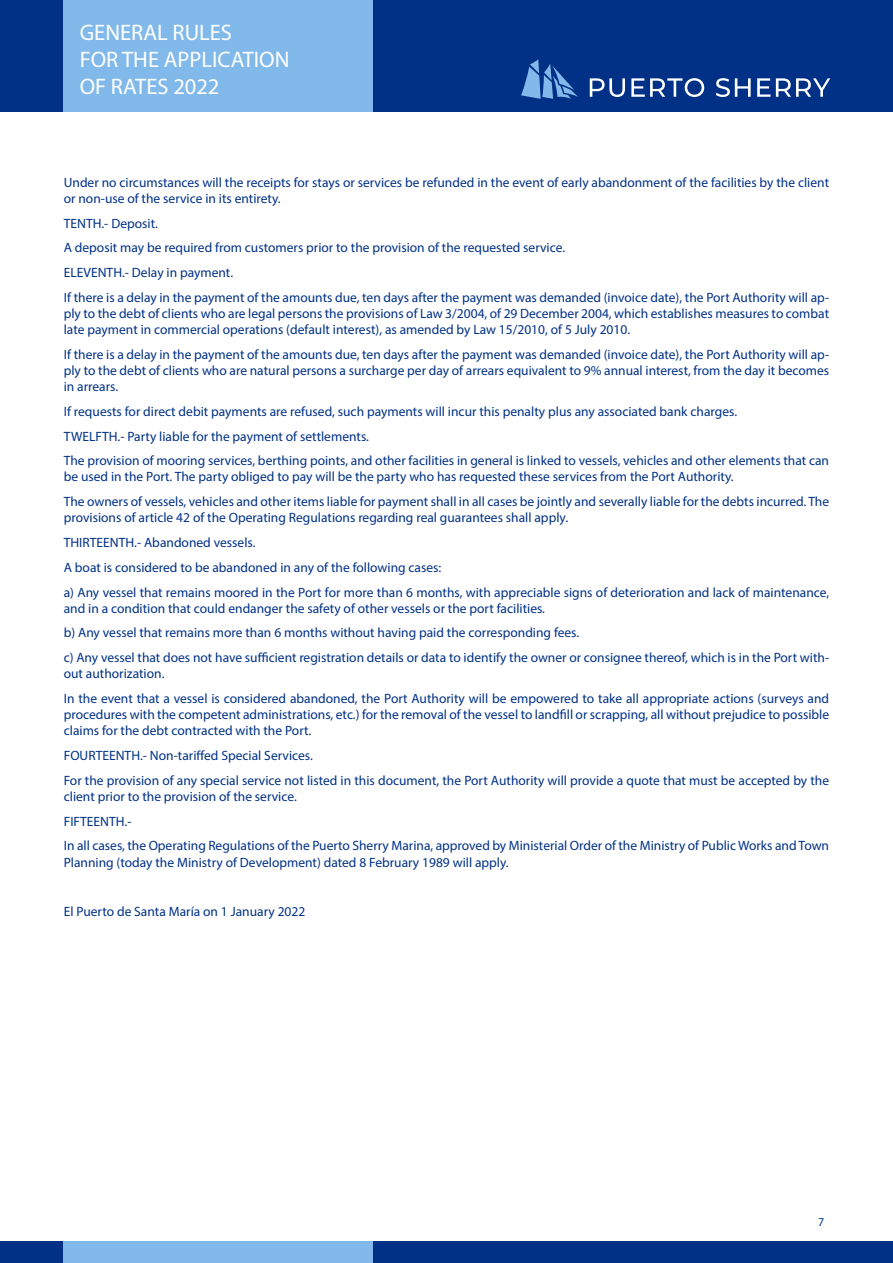
<style>
.page{position:relative;width:893px;height:1263px;background:#fff}
.page>*{position:absolute;margin:0;border:0;box-sizing:border-box;transform-origin:0 0}
.t1{font:22.5px "Myriad Pro";color:#fff}
.t2{font:13.5px/16.2px "Myriad Pro";color:#003186}
.t3{font:12px "Myriad Pro";color:#003186}
</style>
<div class="page">
<div style="left:0;top:1242px;width:893px;height:21px;background:#003186"></div>
<div style="left:1px;top:0;width:892px;height:112px;background:#003186"></div>
<div style="left:64px;top:0;width:309px;height:112px;background:#81b9ea"></div>
<svg style="left:590px;top:78px;width:35px;height:19px"></svg>
<svg style="left:631px;top:78px;width:73px;height:19px"></svg>
<svg style="left:716px;top:78px;width:35px;height:19px"></svg>
<svg style="left:757px;top:78px;width:13px;height:19px"></svg>
<svg style="left:776px;top:78px;width:54px;height:19px"></svg>
<svg style="left:521px;top:59px;width:57px;height:40px"></svg>
<div style="left:64px;top:1242px;width:309px;height:21px;background:#81b9ea"></div>
<p class="t1" style="left:80px;top:18px;width:154px">GENERAL RULES</p>
<p class="t1" style="left:80px;top:45px;width:211px">FOR THE APPLICATION</p>
<p class="t1" style="left:80px;top:72px;width:141px">OF RATES 2022</p>
<p class="t2" style="left:64px;top:174px;width:767px">Under no circumstances will the receipts for stays or services be refunded in the event of early abandonment of the facilities by the client or non-use of the service in its entirety.</p>
<p class="t2" style="left:64px;top:215px;width:96px">TENTH.- Deposit.</p>
<p class="t2" style="left:64px;top:239px;width:503px">A deposit may be required from customers prior to the provision of the requested service.</p>
<p class="t2" style="left:64px;top:264px;width:171px">ELEVENTH.- Delay in payment.</p>
<p class="t2" style="left:64px;top:289px;width:767px;text-align:justify">If there is a delay in the payment of the amounts due, ten days after the payment was demanded (invoice date), the Port Authority will ap&shy;ply to the debt of clients who are legal persons the provisions of Law 3/2004, of 29 December 2004, which establishes measures to combat late payment in commercial operations (default interest), as amended by Law 15/2010, of 5 July 2010.</p>
<p class="t2" style="left:64px;top:346px;width:767px;text-align:justify">If there is a delay in the payment of the amounts due, ten days after the payment was demanded (invoice date), the Port Authority will ap&shy;ply to the debt of clients who are natural persons a surcharge per day of arrears equivalent to 9% annual interest, from the day it becomes in arrears.</p>
<p class="t2" style="left:64px;top:403px;width:675px">If requests for direct debit payments are refused, such payments will incur this penalty plus any associated bank charges.</p>
<p class="t2" style="left:64px;top:428px;width:307px">TWELFTH.- Party liable for the payment of settlements.</p>
<p class="t2" style="left:64px;top:452px;width:767px">The provision of mooring services, berthing points, and other facilities in general is linked to vessels, vehicles and other elements that can be used in the Port. The party obliged to pay will be the party who has requested these services from the Port Authority.</p>
<p class="t2" style="left:64px;top:493px;width:767px">The owners of vessels, vehicles and other items liable for payment shall in all cases be jointly and severally liable for the debts incurred. The provisions of article 42 of the Operating Regulations regarding real guarantees shall apply.</p>
<p class="t2" style="left:64px;top:534px;width:193px">THIRTEENTH.- Abandoned vessels.</p>
<p class="t2" style="left:64px;top:559px;width:379px">A boat is considered to be abandoned in any of the following cases:</p>
<p class="t2" style="left:64px;top:584px;width:767px">a) Any vessel that remains moored in the Port for more than 6 months, with appreciable signs of deterioration and lack of maintenance, and in a condition that could endanger the safety of other vessels or the port facilities.</p>
<p class="t2" style="left:64px;top:624px;width:517px">b) Any vessel that remains more than 6 months without having paid the corresponding fees.</p>
<p class="t2" style="left:64px;top:649px;width:767px">c) Any vessel that does not have sufficient registration details or data to identify the owner or consignee thereof, which is in the Port with&shy;out authorization.</p>
<p class="t2" style="left:64px;top:690px;width:767px;text-align:justify">In the event that a vessel is considered abandoned, the Port Authority will be empowered to take all appropriate actions (surveys and procedures with the competent administrations, etc.) for the removal of the vessel to landfill or scrapping, all without prejudice to possible claims for the debt contracted with the Port.</p>
<p class="t2" style="left:64px;top:747px;width:251px">FOURTEENTH.- Non-tariffed Special Services.</p>
<p class="t2" style="left:64px;top:772px;width:767px">For the provision of any special service not listed in this document, the Port Authority will provide a quote that must be accepted by the client prior to the provision of the service.</p>
<p class="t2" style="left:64px;top:813px;width:69px">FIFTEENTH.-</p>
<p class="t2" style="left:64px;top:838px;width:767px">In all cases, the Operating Regulations of the Puerto Sherry Marina, approved by Ministerial Order of the Ministry of Public Works and Town<br>Planning (today the Ministry of Development) dated 8 February 1989 will apply.</p>
<p class="t2" style="left:64px;top:903px;width:243px">El Puerto de Santa María on 1 January 2022</p>
<p class="t3" style="left:818px;top:1215px;width:8px">7</p>
</div>
